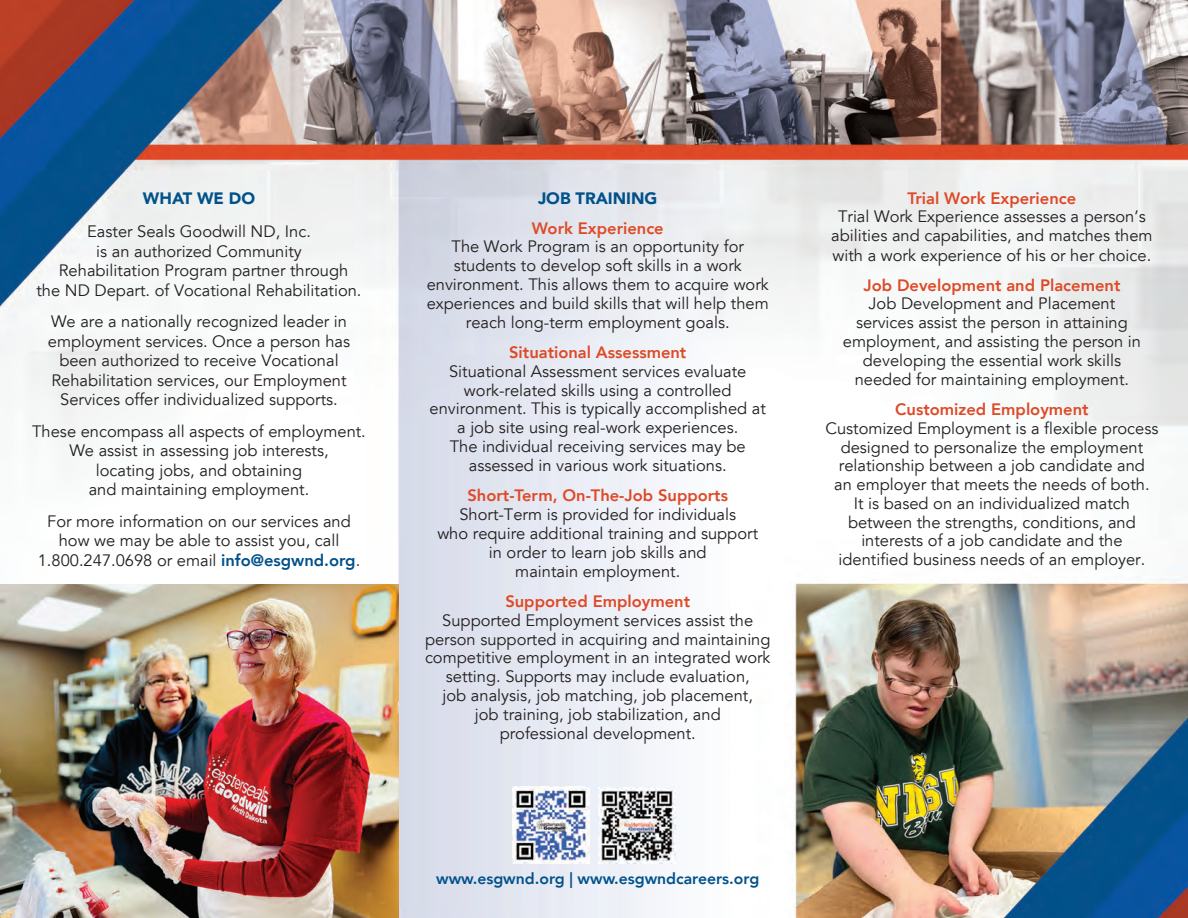
<style>
.page{position:relative;width:1188px;height:918px;background:#fff}
.page>*{position:absolute;margin:0;border:0;box-sizing:border-box;transform-origin:0 0}
.t1{font:16.5px/18.9px "Avenir";color:#231f20;text-align:center}
.t2{font:800 16.5px "Avenir";color:#de4a27}
.t3{font:900 16.5px "Avenir";color:#01518a}
.t4{font:800 15.75px "Avenir";color:#01518a}
.s1{font-weight:800;color:#01518a}
</style>
<div class="page">
<img style="left:0;top:0;width:1188px;height:918px">
<img style="left:0;top:584px;width:399px;height:334px">
<img style="left:513px;top:786px;width:77px;height:77px">
<img style="left:599px;top:787px;width:76px;height:76px">
<p class="t3" style="left:143px;top:184px;width:114px">WHAT WE DO</p>
<p class="t1" style="left:37px;top:223px;width:327px;line-height:19.5px">Easter Seals Goodwill ND, Inc.<br>is an authorized Community<br>Rehabilitation Program partner through<br>the ND Depart. of Vocational Rehabilitation.</p>
<p class="t1" style="left:48px;top:313px;width:304px;line-height:19.5px">We are a nationally recognized leader in employment services. Once a person has been authorized to receive Vocational Rehabilitation services, our Employment Services offer individualized supports.</p>
<p class="t1" style="left:32px;top:423px;width:335px;line-height:19.5px">These encompass all aspects of employment.<br>We assist in assessing job interests,<br>locating jobs, and obtaining<br>and maintaining employment.</p>
<p class="t1" style="left:38px;top:513px;width:324px;line-height:19.5px">For more information on our services and how we may be able to assist you, call<br>1.800.247.0698 or email <span class="s1">info@esgwnd.org</span>.</p>
<p class="t3" style="left:538px;top:184px;width:121px">JOB TRAINING</p>
<p class="t2" style="left:532px;top:215px;width:133px">Work Experience</p>
<p class="t1" style="left:427px;top:239px;width:344px">The Work Program is an opportunity for students to develop soft skills in a work environment. This allows them to acquire work experiences and build skills that will help them reach long-term employment goals.</p>
<p class="t2" style="left:509px;top:340px;width:179px">Situational Assessment</p>
<p class="t1" style="left:430px;top:363px;width:338px">Situational Assessment services evaluate work-related skills using a controlled environment. This is typically accomplished at a job site using real-work experiences.<br>The individual receiving services may be assessed in various work situations.</p>
<p class="t2" style="left:467px;top:483px;width:262px">Short-Term, On-The-Job Supports</p>
<p class="t1" style="left:437px;top:506px;width:322px">Short-Term is provided for individuals<br>who require additional training and support in order to learn job skills and<br>maintain employment.</p>
<p class="t2" style="left:505px;top:589px;width:186px">Supported Employment</p>
<p class="t1" style="left:425px;top:612px;width:347px">Supported Employment services assist the person supported in acquiring and maintaining competitive employment in an integrated work setting. Supports may include evaluation,<br>job analysis, job matching, job placement,<br>job training, job stabilization, and<br>professional development.</p>
<p class="t4" style="left:436px;top:866px;width:325px">www.esgwnd.org | www.esgwndcareers.org</p>
<p class="t2" style="left:908px;top:185px;width:170px">Trial Work Experience</p>
<p class="t1" style="left:831px;top:209px;width:323px">Trial Work Experience assesses a person’s abilities and capabilities, and matches them with a work experience of his or her choice.</p>
<p class="t2" style="left:863px;top:272px;width:258px">Job Development and Placement</p>
<p class="t1" style="left:843px;top:296px;width:300px">Job Development and Placement services assist the person in attaining employment, and assisting the person in developing the essential work skills needed for maintaining employment.</p>
<p class="t2" style="left:895px;top:397px;width:195px">Customized Employment</p>
<p class="t1" style="left:825px;top:420px;width:335px">Customized Employment is a flexible process designed to personalize the employment relationship between a job candidate and<br>an employer that meets the needs of both.<br>It is based on an individualized match between the strengths, conditions, and interests of a job candidate and the identified business needs of an employer.</p>
</div>
